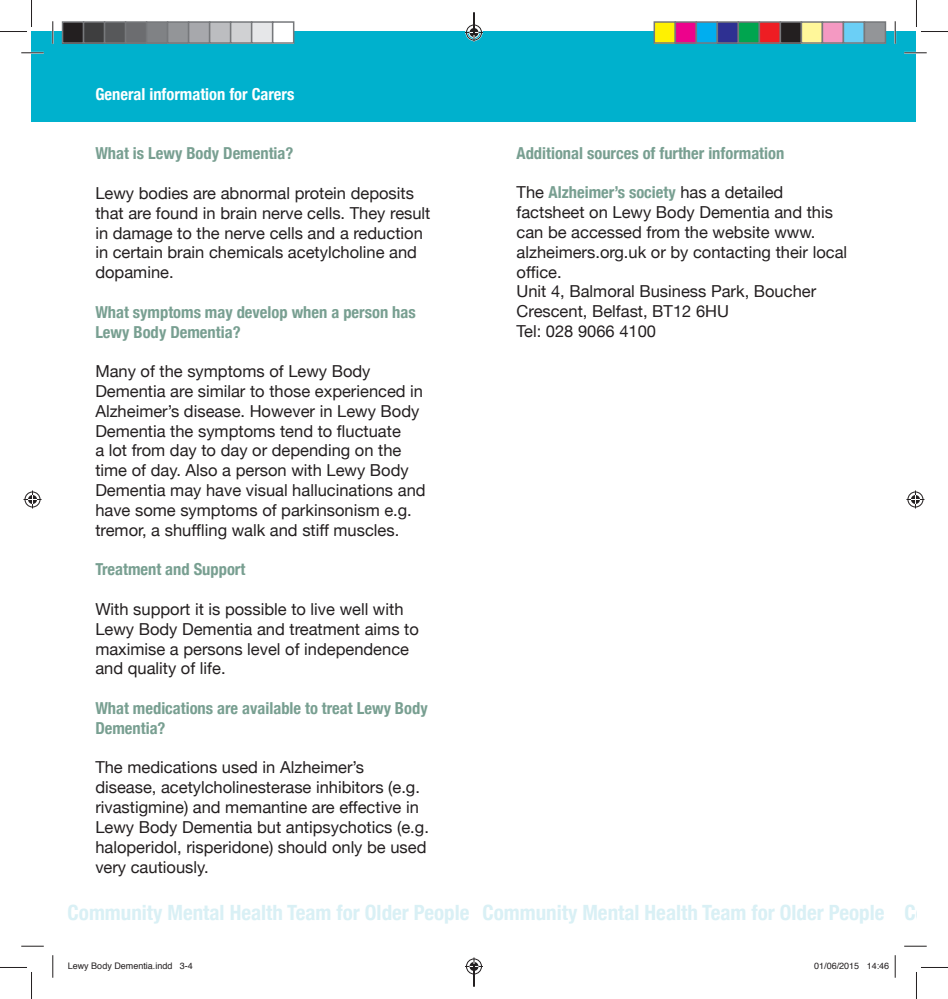
<style>
.page{position:relative;width:948px;height:999px;background:#fff}
.page>*{position:absolute;margin:0;border:0;box-sizing:border-box;transform-origin:0 0}
.t1{font:700 condensed 21px "Helvetica Neue";color:#d9f0f5}
.t2{font:16.5px/19.8px "Helvetica Neue";color:#231f20}
.t3{font:700 condensed 16.5px/19.8px "Helvetica Neue";color:#789f91}
.t4{font:700 condensed 16.5px "Helvetica Neue";color:#fff}
.t5{font:9px "Helvetica";color:#231f20}
.s1{font-weight:700;font-stretch:condensed;color:#789f91}
</style>
<div class="page">
<div style="left:32px;top:32px;width:884px;height:90px;background:#00b1cd"></div>
<hr style="left:21px;top:52px;width:23px;height:2px;background:#fff">
<hr style="left:904px;top:52px;width:22px;height:2px;background:#fff">
<hr style="left:52px;top:21px;width:2px;height:23px;background:#fff">
<hr style="left:894px;top:21px;width:2px;height:23px;background:#fff">
<svg style="left:21px;top:53px;width:23px;height:1px"></svg>
<svg style="left:904px;top:53px;width:22px;height:1px"></svg>
<svg style="left:21px;top:945px;width:23px;height:1px"></svg>
<svg style="left:904px;top:945px;width:22px;height:1px"></svg>
<svg style="left:53px;top:21px;width:1px;height:23px"></svg>
<svg style="left:53px;top:955px;width:1px;height:22px"></svg>
<svg style="left:894px;top:21px;width:1px;height:23px"></svg>
<svg style="left:0;top:0;width:32px;height:32px"></svg>
<svg style="left:0;top:967px;width:32px;height:31px"></svg>
<svg style="left:916px;top:0;width:31px;height:32px"></svg>
<svg style="left:916px;top:967px;width:31px;height:31px"></svg>
<svg style="left:24px;top:490px;width:18px;height:18px"></svg>
<svg style="left:906px;top:490px;width:18px;height:18px"></svg>
<div style="left:63px;top:22px;width:21px;height:21px;background:#231f20"></div>
<div style="left:62px;top:21px;width:22px;height:23px;border:2px solid #76787b"></div>
<div style="left:84px;top:22px;width:21px;height:21px;background:#3e3e3f"></div>
<div style="left:83px;top:21px;width:22px;height:23px;border:2px solid #76787b"></div>
<div style="left:105px;top:22px;width:21px;height:21px;background:#57585a"></div>
<div style="left:104px;top:21px;width:22px;height:23px;border:2px solid #76787b"></div>
<div style="left:126px;top:22px;width:21px;height:21px;background:#6c6d70"></div>
<div style="left:125px;top:21px;width:22px;height:23px;border:2px solid #76787b"></div>
<div style="left:147px;top:22px;width:21px;height:21px;background:#808285"></div>
<div style="left:146px;top:21px;width:22px;height:23px;border:2px solid #76787b"></div>
<div style="left:168px;top:22px;width:21px;height:21px;background:#939598"></div>
<div style="left:167px;top:21px;width:22px;height:23px;border:2px solid #76787b"></div>
<div style="left:189px;top:22px;width:21px;height:21px;background:#a7a8ac"></div>
<div style="left:188px;top:21px;width:22px;height:23px;border:2px solid #76787b"></div>
<div style="left:210px;top:22px;width:21px;height:21px;background:#bcbdc0"></div>
<div style="left:209px;top:21px;width:22px;height:23px;border:2px solid #76787b"></div>
<div style="left:231px;top:22px;width:21px;height:21px;background:#d0d1d3"></div>
<div style="left:230px;top:21px;width:22px;height:23px;border:2px solid #76787b"></div>
<div style="left:252px;top:22px;width:21px;height:21px;background:#e6e7e9"></div>
<div style="left:251px;top:21px;width:22px;height:23px;border:2px solid #76787b"></div>
<div style="left:273px;top:22px;width:21px;height:21px;background:#fff"></div>
<div style="left:272px;top:21px;width:22px;height:23px;border:2px solid #76787b"></div>
<div style="left:654px;top:22px;width:21px;height:21px;background:#fff101"></div>
<div style="left:653px;top:21px;width:23px;height:23px;border:2px solid #76787b"></div>
<div style="left:675px;top:22px;width:21px;height:21px;background:#ed028c"></div>
<div style="left:674px;top:21px;width:23px;height:23px;border:2px solid #76787b"></div>
<div style="left:696px;top:22px;width:21px;height:21px;background:#00aeef"></div>
<div style="left:695px;top:21px;width:23px;height:23px;border:2px solid #76787b"></div>
<div style="left:717px;top:22px;width:21px;height:21px;background:#2e3092"></div>
<div style="left:716px;top:21px;width:23px;height:23px;border:2px solid #76787b"></div>
<div style="left:738px;top:22px;width:21px;height:21px;background:#00a54f"></div>
<div style="left:737px;top:21px;width:23px;height:23px;border:2px solid #76787b"></div>
<div style="left:759px;top:22px;width:21px;height:21px;background:#ee1d23"></div>
<div style="left:758px;top:21px;width:23px;height:23px;border:2px solid #76787b"></div>
<div style="left:780px;top:22px;width:21px;height:21px;background:#231f20"></div>
<div style="left:779px;top:21px;width:23px;height:23px;border:2px solid #76787b"></div>
<div style="left:801px;top:22px;width:21px;height:21px;background:#fff79a"></div>
<div style="left:800px;top:21px;width:23px;height:23px;border:2px solid #76787b"></div>
<div style="left:822px;top:22px;width:21px;height:21px;background:#f499c2"></div>
<div style="left:821px;top:21px;width:23px;height:23px;border:2px solid #76787b"></div>
<div style="left:843px;top:22px;width:21px;height:21px;background:#6bcff6"></div>
<div style="left:842px;top:21px;width:23px;height:23px;border:2px solid #76787b"></div>
<div style="left:864px;top:22px;width:21px;height:21px;background:#939598"></div>
<div style="left:863px;top:21px;width:23px;height:23px;border:2px solid #76787b"></div>
<svg style="left:894px;top:955px;width:1px;height:22px"></svg>
<svg style="left:465px;top:12px;width:18px;height:30px"></svg>
<svg style="left:465px;top:957px;width:18px;height:29px"></svg>
<p class="t4" style="left:95px;top:80px;width:200px">General information for Carers</p>
<p class="t3" style="left:516px;top:142px;width:269px">Additional sources of further information</p>
<p class="t2" style="left:516px;top:183px;width:332px">The <span class="s1">Alzheimer’s society</span> has a detailed factsheet on Lewy Body Dementia and this can be accessed from the website www. alzheimers.org.uk or by contacting their local office.<br>Unit 4, Balmoral Business Park, Boucher<br>Crescent, Belfast, BT12 6HU<br>Tel: 028 9066 4100</p>
<p class="t3" style="left:95px;top:142px;width:200px">What is Lewy Body Dementia?</p>
<p class="t2" style="left:95px;top:184px;width:336px">Lewy bodies are abnormal protein deposits that are found in brain nerve cells. They result in damage to the nerve cells and a reduction in certain brain chemicals acetylcholine and dopamine.</p>
<p class="t3" style="left:95px;top:301px;width:322px">What symptoms may develop when a person has<br>Lewy Body Dementia?</p>
<p class="t2" style="left:95px;top:362px;width:332px">Many of the symptoms of Lewy Body Dementia are similar to those experienced in Alzheimer’s disease. However in Lewy Body Dementia the symptoms tend to fluctuate<br>a lot from day to day or depending on the time of day. Also a person with Lewy Body Dementia may have visual hallucinations and have some symptoms of parkinsonism e.g. tremor, a shuffling walk and stiff muscles.</p>
<p class="t3" style="left:95px;top:558px;width:151px">Treatment and Support</p>
<p class="t2" style="left:95px;top:600px;width:325px">With support it is possible to live well with Lewy Body Dementia and treatment aims to maximise a persons level of independence and quality of life.</p>
<p class="t3" style="left:95px;top:697px;width:334px">What medications are available to treat Lewy Body<br>Dementia?</p>
<p class="t2" style="left:95px;top:758px;width:335px">The medications used in Alzheimer’s disease, acetylcholinesterase inhibitors (e.g. rivastigmine) and memantine are effective in Lewy Body Dementia but antipsychotics (e.g. haloperidol, risperidone) should only be used very cautiously.</p>
<p class="t1" style="left:68px;top:895px;width:875px">Community Mental Health Team for Older People Community Mental Health Team for Older People Com</p>
<p class="t5" style="left:68px;top:958px;width:127px">Lewy Body Dementia.indd 3-4</p>
<p class="t5" style="left:814px;top:958px;width:77px">01/06/2015 14:46</p>
</div>
